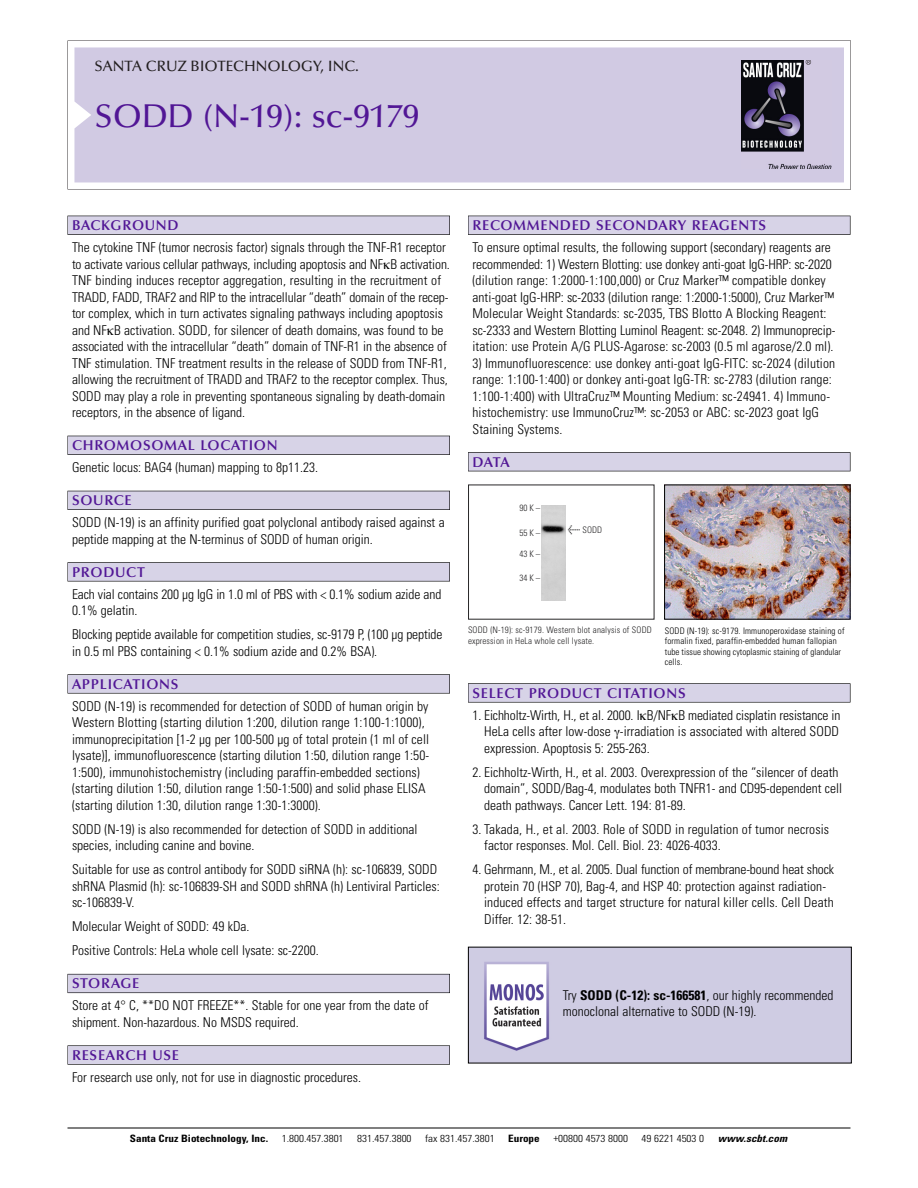
<style>
.page{position:relative;width:918px;height:1188px;background:#fff}
.page>*{position:absolute;margin:0;border:0;box-sizing:border-box;transform-origin:0 0}
.t1{font:500 33px "Optima";color:#511695}
.t2{font:500 15px "Optima";color:#231f20}
.t3{font:600 14.25px "Optima";letter-spacing:.05em;color:#511695}
.t4{font:300 condensed 13.5px/16.5px "Univers";color:#000}
.t5{font:300 condensed 10.2px "Univers";color:#000;scale:1.1 1}
.t6{font:700 condensed 10.2px "Univers";color:#000;scale:1.1 1}
.t7{font:italic 700 condensed 10.2px "Univers";letter-spacing:.005em;color:#000;scale:1.1 1}
.t8{font:300 condensed 9px/10.5px "Univers";letter-spacing:.015em;color:#000}
.t9{font:9px/10.5px "Univers Condensed Light+DYIPRQ";letter-spacing:.015em;color:#272627}
.s1{font-family:"Meta Plus Book Roman+ZSHTWJ";font-size:10.5px}
.s2{font-weight:700}
</style>
<div class="page">
<svg style="left:68px;top:40px;width:783px;height:149px"></svg>
<div style="left:74px;top:47px;width:770px;height:135px;background:#d1cae3"></div>
<img style="left:741px;top:60px;width:90px;height:108px">
<div style="left:68px;top:216px;width:382px;height:19px;background:#525155"></div>
<div style="left:68px;top:216px;width:381px;height:18px;background:#d7d3e7"></div>
<div style="left:68px;top:436px;width:382px;height:19px;background:#515055"></div>
<div style="left:68px;top:436px;width:381px;height:18px;background:#d7d3e7"></div>
<div style="left:68px;top:491px;width:382px;height:19px;background:#525158"></div>
<div style="left:68px;top:491px;width:381px;height:18px;background:#d7d3e7"></div>
<div style="left:68px;top:562px;width:382px;height:19px;background:#575759"></div>
<div style="left:68px;top:563px;width:381px;height:18px;background:#d7d3e7"></div>
<svg style="left:68px;top:674px;width:382px;height:20px"></svg>
<div style="left:68px;top:675px;width:381px;height:18px;background:#d7d3e7"></div>
<div style="left:68px;top:974px;width:382px;height:19px;background:#66646e"></div>
<div style="left:68px;top:974px;width:381px;height:18px;background:#d7d3e7"></div>
<div style="left:68px;top:1045px;width:382px;height:20px;background:#616161"></div>
<div style="left:68px;top:1046px;width:381px;height:18px;background:#d7d3e7"></div>
<div style="left:468px;top:216px;width:382px;height:19px;background:#525155"></div>
<div style="left:468px;top:216px;width:382px;height:18px;background:#d7d3e7"></div>
<div style="left:468px;top:452px;width:382px;height:19px;background:#525155"></div>
<div style="left:468px;top:453px;width:382px;height:18px;background:#d7d3e7"></div>
<svg style="left:468px;top:683px;width:382px;height:20px"></svg>
<div style="left:468px;top:684px;width:382px;height:18px;background:#d7d3e7"></div>
<hr style="left:68px;top:1128px;width:782px;height:1px;background:#000">
<img style="left:541px;top:505px;width:25px;height:95px">
<img style="left:666px;top:487px;width:182px;height:131px">
<div style="left:664px;top:485px;width:186px;height:135px;border:1px solid #000"></div>
<img style="left:470px;top:949px;width:380px;height:112px">
<p class="t2" style="left:94px;top:61px;width:266px">SANTA CRUZ BIOTECHNOLOGY, INC.</p>
<h1 class="t1" style="left:94px;top:103px;width:326px">SODD (N-19): sc-9179</h1>
<p class="t3" style="left:72px;top:219px;width:108px">BACKGROUND</p>
<p class="t4" style="left:72px;top:240px;width:379px">The cytokine TNF (tumor necrosis factor) signals through the TNF-R1 receptor to activate various cellular pathways, including apoptosis and NF B activation.<br>TNF binding induces receptor aggregation, resulting in the recruitment of TRADD, FADD, TRAF2 and RIP to the intracellular “death” domain of the recep&shy;tor complex, which in turn activates signaling pathways including apoptosis and NF B activation. SODD, for silencer of death domains, was found to be associated with the intracellular “death” domain of TNF-R1 in the absence of TNF stimulation. TNF treatment results in the release of SODD from TNF-R1, allowing the recruitment of TRADD and TRAF2 to the receptor complex. Thus, SODD may play a role in preventing spontaneous signaling by death-domain receptors, in the absence of ligand.</p>
<p class="t3" style="left:72px;top:440px;width:207px">CHROMOSOMAL LOCATION</p>
<p class="t4" style="left:72px;top:460px;width:248px">Genetic locus: BAG4 (human) mapping to 8p11.23.</p>
<p class="t3" style="left:72px;top:495px;width:61px">SOURCE</p>
<p class="t4" style="left:72px;top:515px;width:374px">SODD (N-19) is an affinity purified goat polyclonal antibody raised against a peptide mapping at the N-terminus of SODD of human origin.</p>
<p class="t3" style="left:72px;top:566px;width:74px">PRODUCT</p>
<p class="t4" style="left:72px;top:587px;width:371px">Each vial contains 200 µg IgG in 1.0 ml of PBS with &lt; 0.1% sodium azide and<br>0.1% gelatin.</p>
<p class="t4" style="left:72px;top:627px;width:372px">Blocking peptide available for competition studies, sc-9179 P, (100 µg peptide in 0.5 ml PBS containing &lt; 0.1% sodium azide and 0.2% BSA).</p>
<p class="t3" style="left:72px;top:678px;width:108px">APPLICATIONS</p>
<p class="t4" style="left:72px;top:699px;width:359px">SODD (N-19) is recommended for detection of SODD of human origin by Western Blotting (starting dilution 1:200, dilution range 1:100-1:1000), immunoprecipitation [1-2 µg per 100-500 µg of total protein (1 ml of cell lysate)], immunofluorescence (starting dilution 1:50, dilution range 1:50- 1:500), immunohistochemistry (including paraffin-embedded sections) (starting dilution 1:50, dilution range 1:50-1:500) and solid phase ELISA (starting dilution 1:30, dilution range 1:30-1:3000).</p>
<p class="t4" style="left:72px;top:822px;width:347px">SODD (N-19) is also recommended for detection of SODD in additional species, including canine and bovine.</p>
<p class="t4" style="left:72px;top:862px;width:369px">Suitable for use as control antibody for SODD siRNA (h): sc-106839, SODD shRNA Plasmid (h): sc-106839-SH and SODD shRNA (h) Lentiviral Particles: sc-106839-V.</p>
<p class="t4" style="left:72px;top:916px;width:248px;line-height:24px">Molecular Weight of SODD: 49 kDa.<br>Positive Controls: HeLa whole cell lysate: sc-2200.</p>
<p class="t3" style="left:72px;top:978px;width:69px">STORAGE</p>
<p class="t4" style="left:72px;top:998px;width:358px">Store at 4° C, **DO NOT FREEZE**. Stable for one year from the date of shipment. Non-hazardous. No MSDS required.</p>
<p class="t3" style="left:72px;top:1049px;width:109px">RESEARCH USE</p>
<p class="t4" style="left:72px;top:1070px;width:290px">For research use only, not for use in diagnostic procedures.</p>
<p class="t3" style="left:473px;top:219px;width:295px">RECOMMENDED SECONDARY REAGENTS</p>
<p class="t4" style="left:473px;top:240px;width:364px">To ensure optimal results, the following support (secondary) reagents are recommended: 1) Western Blotting: use donkey anti-goat IgG-HRP: sc-2020 (dilution range: 1:2000-1:100,000) or Cruz Marker™ compatible donkey anti-goat IgG-HRP: sc-2033 (dilution range: 1:2000-1:5000), Cruz Marker™ Molecular Weight Standards: sc-2035, TBS Blotto A Blocking Reagent: sc-2333 and Western Blotting Luminol Reagent: sc-2048. 2) Immunoprecip&shy;itation: use Protein A/G PLUS-Agarose: sc-2003 (0.5 ml agarose/2.0 ml).</p>
<p class="t4" style="left:473px;top:356px;width:364px">3) Immunofluorescence: use donkey anti-goat IgG-FITC: sc-2024 (dilution range: 1:100-1:400) or donkey anti-goat IgG-TR: sc-2783 (dilution range:<br>1:100-1:400) with UltraCruz™ Mounting Medium: sc-24941. 4) Immuno&shy;histochemistry: use ImmunoCruz™: sc-2053 or ABC: sc-2023 goat IgG Staining Systems.</p>
<p class="t3" style="left:473px;top:456px;width:39px">DATA</p>
<p class="t9" style="left:519px;top:504px;width:22px">90K–</p>
<p class="t9" style="left:519px;top:528px;width:22px">55K–</p>
<p class="t9" style="left:519px;top:549px;width:22px">43K–</p>
<p class="t9" style="left:519px;top:574px;width:22px">34K–</p>
<p class="t9" style="left:568px;top:525px;width:36px"><span class="s1">&lt;</span> SODD</p>
<p class="t9" style="left:468px;top:626px;width:185px">SODD (N-19): sc-9179. Western blot analysis of SODD expression in HeLa whole cell lysate.</p>
<p class="t8" style="left:665px;top:626px;width:181px">SODD (N-19): sc-9179. Immunoperoxidase staining of formalin fixed, paraffin-embedded human fallopian tube tissue showing cytoplasmic staining of glandular cells.</p>
<p class="t3" style="left:473px;top:687px;width:215px">SELECT PRODUCT CITATIONS</p>
<p class="t4" style="left:484px;top:708px;width:358px;text-align:justify;text-indent:-12px">1. Eichholtz-Wirth, H., et al. 2000. I B/NF B mediated cisplatin resistance in HeLa cells after low-dose -irradiation is associated with altered SODD expression. Apoptosis 5: 255-263.</p>
<p class="t4" style="left:484px;top:765px;width:360px;text-indent:-12px">2. Eichholtz-Wirth, H., et al. 2003. Overexpression of the “silencer of death domain”, SODD/Bag-4, modulates both TNFR1- and CD95-dependent cell death pathways. Cancer Lett. 194: 81-89.</p>
<p class="t4" style="left:484px;top:822px;width:346px;text-indent:-12px">3. Takada, H., et al. 2003. Role of SODD in regulation of tumor necrosis factor responses. Mol. Cell. Biol. 23: 4026-4033.</p>
<p class="t4" style="left:484px;top:862px;width:351px;text-indent:-12px">4. Gehrmann, M., et al. 2005. Dual function of membrane-bound heat shock protein 70 (HSP 70), Bag-4, and HSP 40: protection against radiation&shy;induced effects and target structure for natural killer cells. Cell Death Differ. 12: 38-51.</p>
<p class="t4" style="left:563px;top:988px;width:272px">Try <span class="s2">SODD (C-12): sc-166581</span>, our highly recommended monoclonal alternative to SODD (N-19).</p>
<p class="t6" style="left:130px;top:1135px;width:127px">Santa Cruz Biotechnology, Inc.</p>
<p class="t5" style="left:282px;top:1135px;width:58px">1.800.457.3801</p>
<p class="t5" style="left:357px;top:1135px;width:51px">831.457.3800</p>
<p class="t5" style="left:425px;top:1135px;width:65px">fax 831.457.3801</p>
<p class="t6" style="left:508px;top:1135px;width:30px">Europe</p>
<p class="t5" style="left:553px;top:1135px;width:69px">+00800 4573 8000</p>
<p class="t5" style="left:642px;top:1135px;width:58px">49 6221 4503 0</p>
<p class="t7" style="left:718px;top:1135px;width:64px">www.scbt.com</p>
</div>
